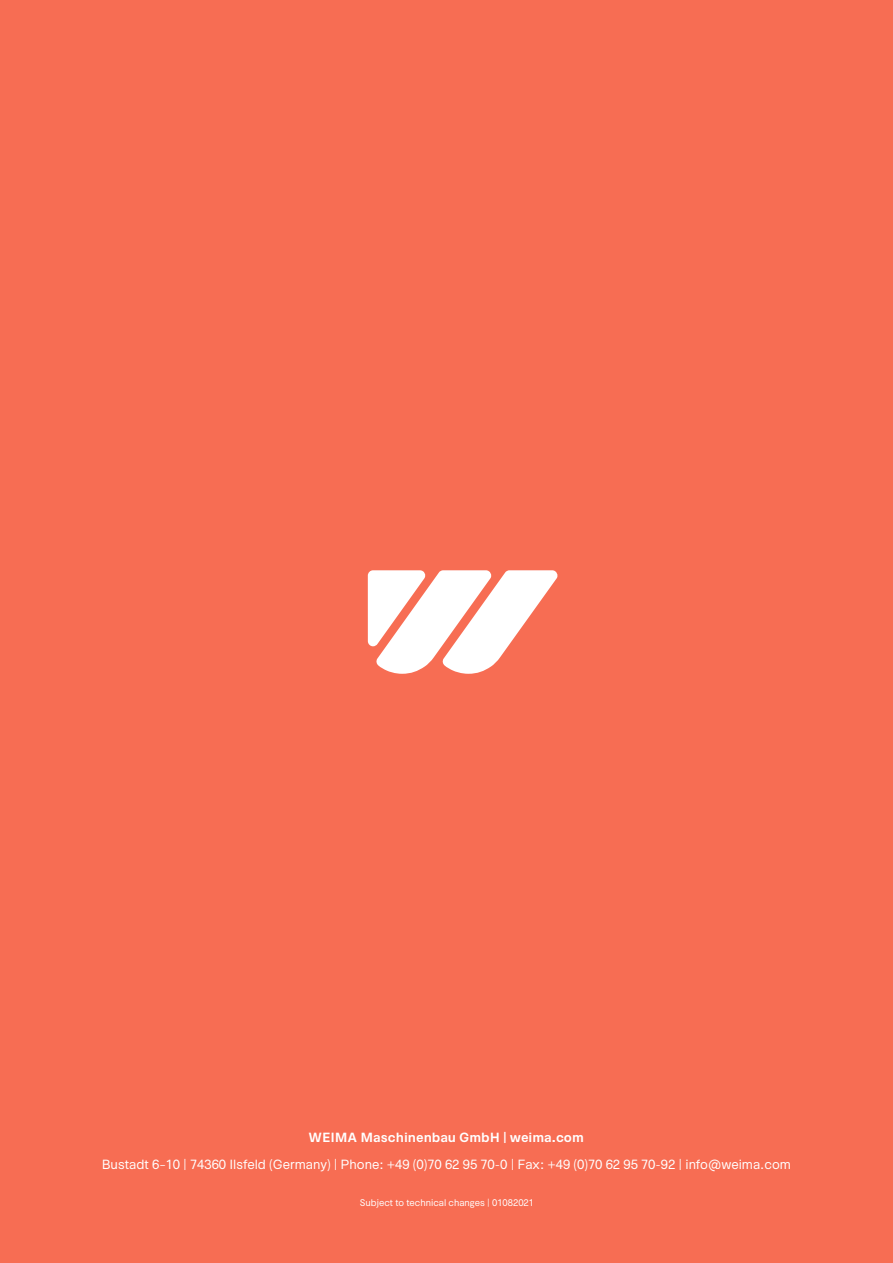
<style>
.page{position:relative;width:893px;height:1263px;background:#f76d53}
.page>*{position:absolute;margin:0;border:0;box-sizing:border-box;transform-origin:0 0}
.t1{font:13.5px "Okomito";color:#fff}
.t2{font:700 13.5px "Okomito";color:#fff}
.t3{font:9.75px "Okomito";color:#fff}
</style>
<div class="page">
<svg style="left:368px;top:570px;width:190px;height:104px"></svg>
<p class="t2" style="left:309px;top:1128px;width:277px">WEIMA Maschinenbau GmbH | weima.com</p>
<p class="t1" style="left:102px;top:1154px;width:691px">Bustadt 6–10 | 74360 Ilsfeld (Germany) | Phone: +49 (0)70 62 95 70-0 | Fax: +49 (0)70 62 95 70-92 | info@weima.com</p>
<p class="t3" style="left:360px;top:1196px;width:176px">Subject to technical changes | 01082021</p>
</div>
